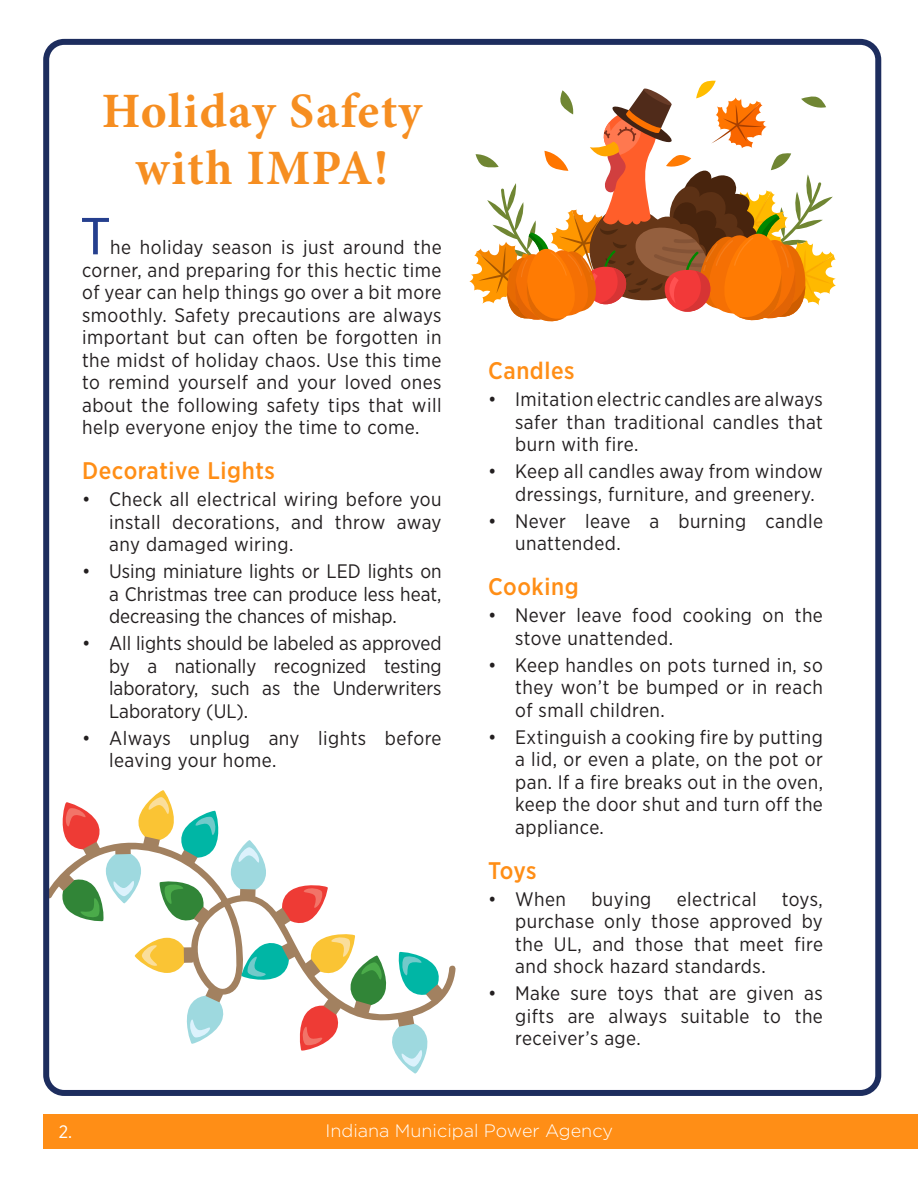
<style>
.page{position:relative;width:918px;height:1188px;background:#fff}
.page>*{position:absolute;margin:0;border:0;box-sizing:border-box;transform-origin:0 0}
.t1{font:54px "Myriad Pro";color:#253f8e}
.t2{font:700 49.5px "Minion Pro";letter-spacing:.03em;color:#f68e21}
.t3{font:500 24px "Gotham Narrow";letter-spacing:.025em;color:#ff8e16}
.t4{font:19.5px/22.5px "Gotham Narrow";letter-spacing:.025em;color:#231f20;text-align:justify}
.t5{font:300 18px "Gotham";color:#fff}
.t6{font:18px "Gotham Narrow";color:#fff}
</style>
<div class="page">
<svg style="left:57px;top:790px;width:387px;height:284px"></svg>
<div style="left:43px;top:39px;width:838px;height:1057px;border:6px solid #1d2d5e;border-radius:18px"></div>
<div style="left:43px;top:1115px;width:875px;height:34px;background:#ff8e16"></div>
<svg style="left:469px;top:81px;width:367px;height:240px"></svg>
<p class="t2" style="left:102px;top:76px;width:322px">Holiday Safety</p>
<p class="t2" style="left:135px;top:133px;width:254px">with IMPA!</p>
<p class="t1" style="left:82px;top:203px;width:28px">T</p>
<p class="t4" style="left:82px;top:236px;width:361px;text-indent:28px">he holiday season is just around the corner, and preparing for this hectic time of year can help things go over a bit more smoothly. Safety precautions are always important but can often be forgotten in the midst of holiday chaos. Use this time to remind yourself and your loved ones about the following safety tips that will help everyone enjoy the time to come.</p>
<p class="t3" style="left:82px;top:456px;width:194px">Decorative Lights</p>
<p class="t4" style="left:109px;top:488px;width:334px;text-indent:-27px">• Check all electrical wiring before you install decorations, and throw away any damaged wiring.</p>
<p class="t4" style="left:109px;top:560px;width:334px;text-indent:-27px">• Using miniature lights or LED lights on a Christmas tree can produce less heat, decreasing the chances of mishap.</p>
<p class="t4" style="left:109px;top:632px;width:334px;text-indent:-27px">• All lights should be labeled as approved by a nationally recognized testing laboratory, such as the Underwriters Laboratory (UL).</p>
<p class="t4" style="left:109px;top:726px;width:334px;text-indent:-27px">• Always unplug any lights before leaving your home.</p>
<p class="t3" style="left:488px;top:356px;width:88px">Candles</p>
<p class="t4" style="left:515px;top:388px;width:309px;text-indent:-27px">• Imitation electric candles are always safer than traditional candles that burn with fire.</p>
<p class="t4" style="left:515px;top:460px;width:309px;text-indent:-27px">• Keep all candles away from window dressings, furniture, and greenery.</p>
<p class="t4" style="left:515px;top:509px;width:309px;text-indent:-27px">• Never leave a burning candle unattended.</p>
<p class="t3" style="left:488px;top:572px;width:92px">Cooking</p>
<p class="t4" style="left:515px;top:604px;width:309px;text-indent:-27px">• Never leave food cooking on the stove unattended.</p>
<p class="t4" style="left:515px;top:653px;width:309px;text-indent:-27px">• Keep handles on pots turned in, so they won’t be bumped or in reach of small children.</p>
<p class="t4" style="left:515px;top:725px;width:309px;text-indent:-27px">• Extinguish a cooking fire by putting a lid, or even a plate, on the pot or pan. If a fire breaks out in the oven, keep the door shut and turn off the appliance.</p>
<p class="t3" style="left:488px;top:855px;width:50px">Toys</p>
<p class="t4" style="left:488px;top:887px;width:79px">• When</p>
<p class="t4" style="left:591px;top:887px;width:62px">buying</p>
<p class="t4" style="left:677px;top:887px;width:81px">electrical</p>
<p class="t4" style="left:515px;top:887px;width:309px;text-indent:267px">toys, purchase only those approved by the UL, and those that meet fire and shock hazard standards.</p>
<p class="t4" style="left:515px;top:982px;width:309px;text-indent:-27px">• Make sure toys that are given as gifts are always suitable to the receiver’s age.</p>
<p class="t6" style="left:59px;top:1120px;width:15px">2.</p>
<p class="t5" style="left:326px;top:1119px;width:289px">Indiana Municipal Power Agency</p>
</div>
